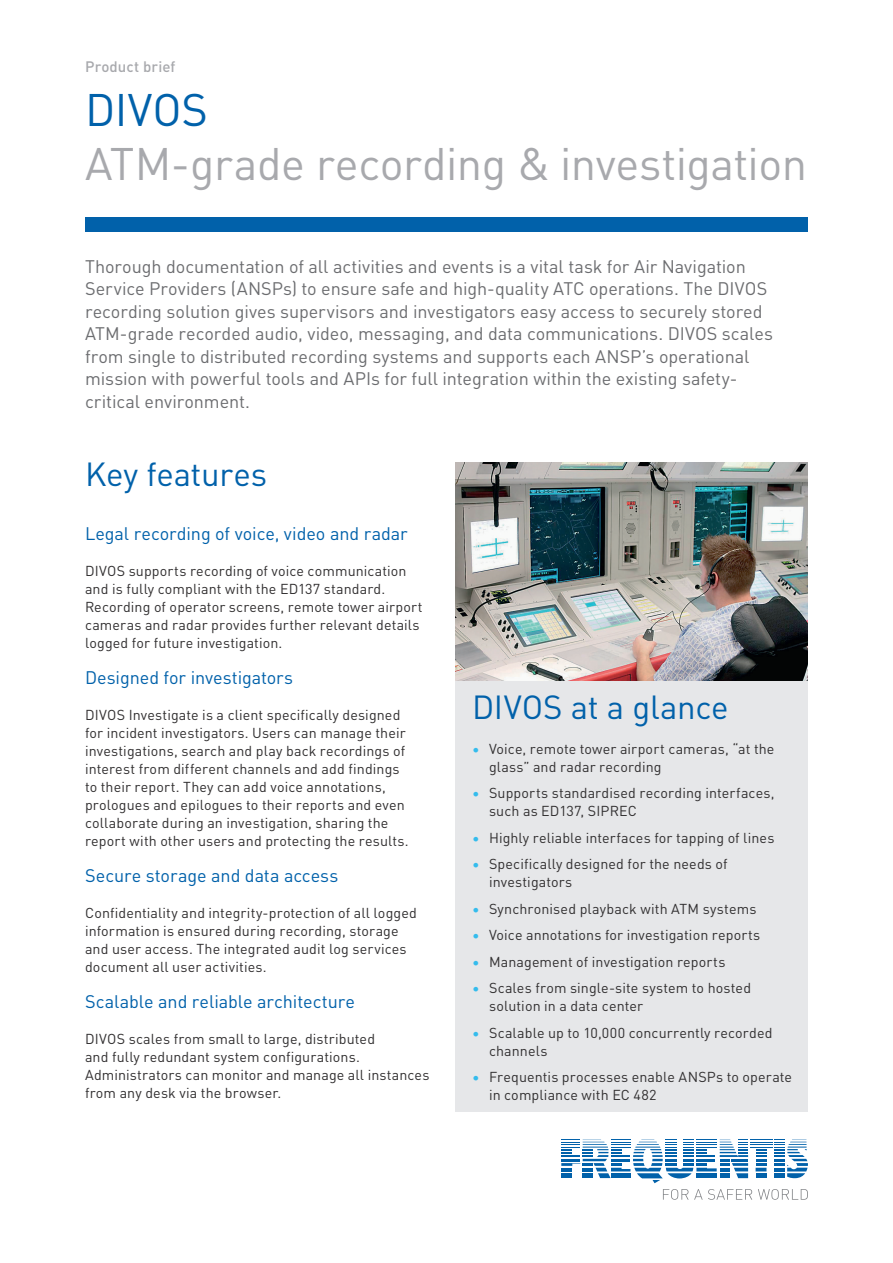
<style>
.page{position:relative;width:893px;height:1263px;background:#fff}
.page>*{position:absolute;margin:0;border:0;box-sizing:border-box;transform-origin:0 0}
.t1{font:45px "DINOT";letter-spacing:-.01em;color:#a8a9ad}
.t2{font:45px "DINOT";letter-spacing:-.005em;color:#0161aa}
.t3{font:33px "DINOT";letter-spacing:-.01em;color:#0161aa}
.t4{font:18px/22.5px "DINOT";letter-spacing:-.005em;color:#6c6d70}
.t5{font:18px "DINOT";letter-spacing:-.005em;color:#0161aa}
.t6{font:500 15px "DINOT";letter-spacing:.01em;color:#a8a9ad}
.t7{font:14.25px/18px "DINOT";letter-spacing:.01em;color:#312f30}
.s1{color:#34bced}
</style>
<div class="page">
<svg style="left:663px;top:1189px;width:145px;height:11px"></svg>
<svg style="left:561px;top:1140px;width:247px;height:43px"></svg>
<div style="left:85px;top:217px;width:723px;height:15px;background:#0161aa"></div>
<div style="left:455px;top:680px;width:353px;height:432px;background:#e6e7e9"></div>
<img style="left:455px;top:463px;width:353px;height:217px">
<p class="t6" style="left:85px;top:57px;width:92px">Product brief</p>
<h1 class="t2" style="left:85px;top:75px;width:124px">DIVOS</h1>
<h1 class="t1" style="left:85px;top:129px;width:723px">ATM-grade recording &amp; investigation</h1>
<p class="t4" style="left:85px;top:254px;width:689px">Thorough documentation of all activities and events is a vital task for Air Navigation Service Providers (ANSPs) to ensure safe and high-quality ATC operations. The DIVOS recording solution gives supervisors and investigators easy access to securely stored ATM-grade recorded audio, video, messaging, and data communications. DIVOS scales from single to distributed recording systems and supports each ANSP’s operational mission with powerful tools and APIs for full integration within the existing safety&shy;critical environment.</p>
<h2 class="t3" style="left:85px;top:449px;width:184px">Key features</h2>
<p class="t5" style="left:85px;top:520px;width:324px">Legal recording of voice, video and radar</p>
<p class="t7" style="left:85px;top:561px;width:339px">DIVOS supports recording of voice communication and is fully compliant with the ED137 standard.<br>Recording of operator screens, remote tower airport cameras and radar provides further relevant details logged for future investigation.</p>
<p class="t5" style="left:85px;top:664px;width:210px">Designed for investigators</p>
<p class="t7" style="left:85px;top:705px;width:325px">DIVOS Investigate is a client specifically designed for incident investigators. Users can manage their investigations, search and play back recordings of interest from different channels and add findings to their report. They can add voice annotations, prologues and epilogues to their reports and even collaborate during an investigation, sharing the report with other users and protecting the results.</p>
<p class="t5" style="left:85px;top:862px;width:255px">Secure storage and data access</p>
<p class="t7" style="left:85px;top:903px;width:333px">Confidentiality and integrity-protection of all logged information is ensured during recording, storage and user access. The integrated audit log services document all user activities.</p>
<p class="t5" style="left:85px;top:988px;width:271px">Scalable and reliable architecture</p>
<p class="t7" style="left:85px;top:1029px;width:346px">DIVOS scales from small to large, distributed<br>and fully redundant system configurations.<br>Administrators can monitor and manage all instances from any desk via the browser.</p>
<h2 class="t3" style="left:472px;top:682px;width:258px">DIVOS at a glance</h2>
<p class="t7" style="left:489px;top:739px;width:287px;text-indent:-17px"><span class="s1">•</span> Voice, remote tower airport cameras, “at the glass” and radar recording</p>
<p class="t7" style="left:489px;top:783px;width:287px;text-indent:-17px"><span class="s1">•</span> Supports standardised recording interfaces, such as ED137, SIPREC</p>
<p class="t7" style="left:472px;top:828px;width:304px"><span class="s1">•</span> Highly reliable interfaces for tapping of lines</p>
<p class="t7" style="left:489px;top:854px;width:240px;text-indent:-17px"><span class="s1">•</span> Specifically designed for the needs of investigators</p>
<p class="t7" style="left:472px;top:899px;width:286px"><span class="s1">•</span> Synchronised playback with ATM systems</p>
<p class="t7" style="left:472px;top:925px;width:290px"><span class="s1">•</span> Voice annotations for investigation reports</p>
<p class="t7" style="left:472px;top:952px;width:255px"><span class="s1">•</span> Management of investigation reports</p>
<p class="t7" style="left:489px;top:978px;width:264px;text-indent:-17px"><span class="s1">•</span> Scales from single-site system to hosted solution in a data center</p>
<p class="t7" style="left:489px;top:1023px;width:285px;text-indent:-17px"><span class="s1">•</span> Scalable up to 10,000 concurrently recorded channels</p>
<p class="t7" style="left:489px;top:1067px;width:305px;text-indent:-17px"><span class="s1">•</span> Frequentis processes enable ANSPs to operate in compliance with EC 482</p>
</div>
